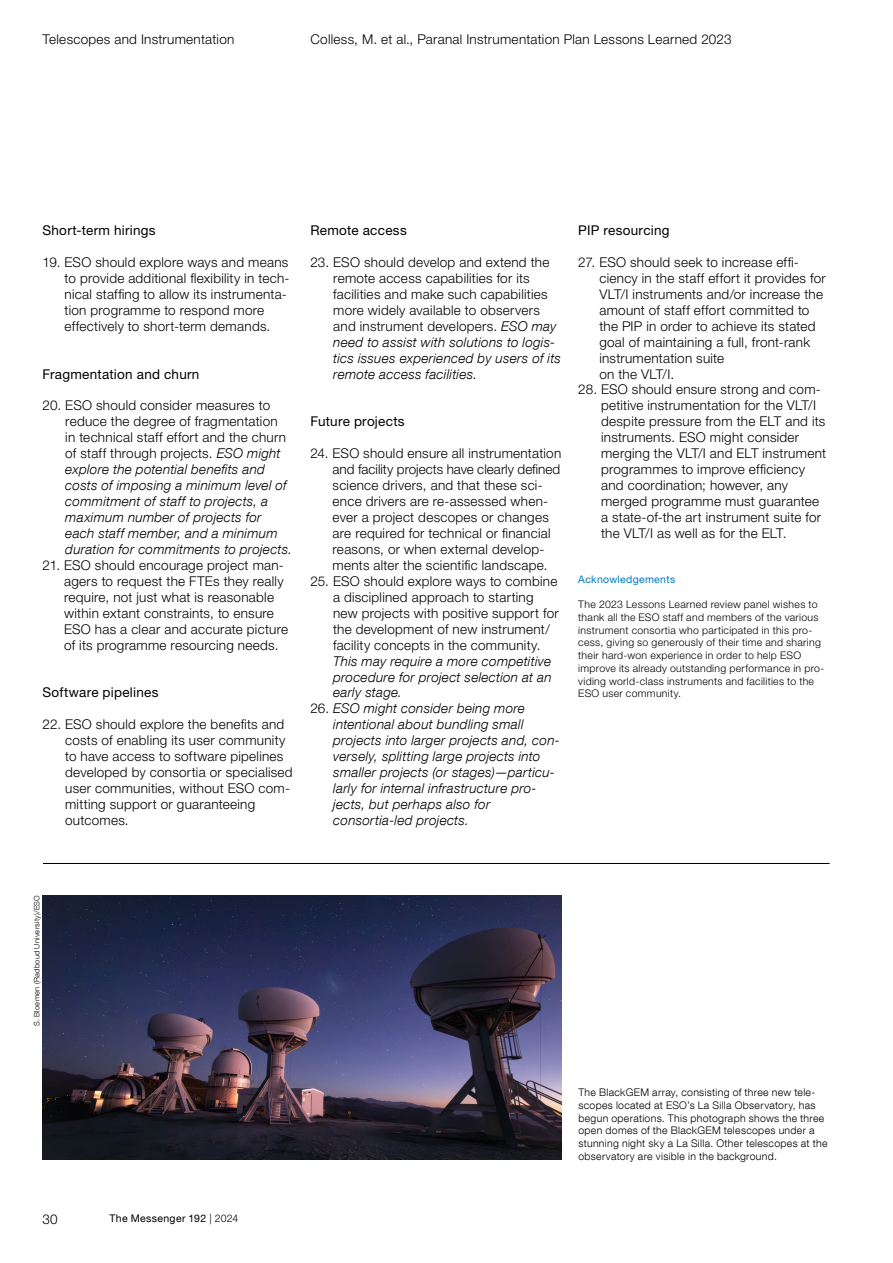
<style>
.page{position:relative;width:893px;height:1263px;background:#fff}
.page>*{position:absolute;margin:0;border:0;box-sizing:border-box;transform-origin:0 0}
._45_9pt{font:300 13.5px/15.9px "Helvetica Neue LT Pro";letter-spacing:.02em;color:#000}
._45_9pt-2{font:italic 300 13.5px/15.9px "Helvetica Neue LT Com";letter-spacing:.02em;color:#000}
._55_9pt{font:13.5px "Helvetica Neue LT Pro";letter-spacing:.02em;color:#000}
._45_7pt_ZA_3_mm__left_align{font:300 10.5px/12.8px "Helvetica Neue LT Pro";letter-spacing:.03em;color:#000}
.Figure_captions{font:300 10.5px/12.8px "Helvetica Neue LT Com";letter-spacing:.03em;color:#000}
.t1{font:10.5px "Helvetica Neue LT Com";letter-spacing:.03em;color:#000}
._45_7pt_ZA_3_mm__left_align-2{font:10.5px "Helvetica Neue LT Pro";letter-spacing:.03em;color:#0078c2}
.Photo_credits{font:300 7.5px "Helvetica Neue LT Com";letter-spacing:.035em;color:#000}
.s1{font-family:"Helvetica Neue LT Pro";font-style:normal}
.s2{font-family:"Helvetica Neue LT Com";font-style:italic}
.s3{font-family:"Helvetica Neue LT Pro";font-weight:300}
</style>
<div class="page">
<hr style="left:43px;top:863px;width:787px;height:1px;background:#000">
<img style="left:43px;top:895px;width:518px;height:265px">
<p class="_45_9pt" style="left:43px;top:31px;width:193px">Telescopes and Instrumentation</p>
<p class="_45_9pt" style="left:310px;top:31px;width:423px">Colless, M. et al., Paranal Instrumentation Plan Lessons Learned 2023</p>
<p class="_55_9pt" style="left:43px;top:222px;width:115px">Short-term hirings</p>
<p class="_45_9pt" style="left:65px;top:254px;width:226px;text-indent:-22px">19. ESO should explore ways and means to provide additional flexibility in tech&shy;nical staffing to allow its instrumenta&shy;tion programme to respond more effectively to short-term demands.</p>
<p class="_55_9pt" style="left:43px;top:365px;width:158px">Fragmentation and churn</p>
<p class="_45_9pt-2" style="left:65px;top:397px;width:228px;text-indent:-23px"><span class="s1">20. ESO should consider measures to reduce the degree of fragmentation<br>in technical staff effort and the churn of staff through projects.</span> ESO might explore the potential benefits and costs of imposing a minimum level of commitment of staff to projects, a maximum number of projects for each staff member, and a minimum duration for commitments to projects.</p>
<p class="_45_9pt" style="left:64px;top:557px;width:225px;text-indent:-22px">21. ESO should encourage project man&shy;agers to request the FTEs they really require, not just what is reasonable within extant constraints, to ensure ESO has a clear and accurate picture of its programme resourcing needs.</p>
<p class="_55_9pt" style="left:43px;top:684px;width:117px">Software pipelines</p>
<p class="_45_9pt" style="left:65px;top:716px;width:229px;text-indent:-23px">22. ESO should explore the benefits and costs of enabling its user community to have access to software pipelines developed by consortia or specialised user communities, without ESO com&shy;mitting support or guaranteeing outcomes.</p>
<p class="_55_9pt" style="left:310px;top:222px;width:98px">Remote access</p>
<p class="_45_9pt" style="left:333px;top:254px;width:229px;text-indent:-23px">23. ESO should develop and extend the remote access capabilities for its facilities and make such capabilities more widely available to observers and instrument developers. <span class="s2">ESO may need to assist with solutions to logis&shy;tics issues experienced by users of its remote access facilities.</span></p>
<p class="_55_9pt" style="left:310px;top:413px;width:96px">Future projects</p>
<p class="_45_9pt" style="left:333px;top:445px;width:230px;text-indent:-22px">24. ESO should ensure all instrumentation and facility projects have clearly defined science drivers, and that these sci&shy;ence drivers are re-assessed when&shy;ever a project descopes or changes are required for technical or financial reasons, or when external develop&shy;ments alter the scientific landscape.</p>
<p class="_45_9pt" style="left:333px;top:573px;width:227px;text-indent:-23px">25. ESO should explore ways to combine a disciplined approach to starting new projects with positive support for the development of new instrument/ facility concepts in the community.<br><span class="s2">This may require a more competitive procedure for project selection at an early stage.</span></p>
<p class="_45_9pt-2" style="left:333px;top:700px;width:228px;text-indent:-23px"><span class="s1">26.</span> ESO might consider being more intentional about bundling small projects into larger projects and, con&shy;versely, splitting large projects into smaller projects (or stages)—particu&shy;larly for internal infrastructure pro&shy;jects, but perhaps also for consortia-led projects.</p>
<p class="_55_9pt" style="left:578px;top:222px;width:93px">PIP resourcing</p>
<p class="_45_9pt" style="left:599px;top:254px;width:228px;text-indent:-21px">27. ESO should seek to increase effi&shy;ciency in the staff effort it provides for VLT/I instruments and/or increase the amount of staff effort committed to the PIP in order to achieve its stated goal of maintaining a full, front-rank instrumentation suite<br>on the VLT/I.</p>
<p class="_45_9pt" style="left:601px;top:381px;width:226px;text-indent:-23px">28. ESO should ensure strong and com&shy;petitive instrumentation for the VLT/I despite pressure from the ELT and its instruments. ESO might consider merging the VLT/I and ELT instrument programmes to improve efficiency and coordination; however, any merged programme must guarantee a state-of-the art instrument suite for the VLT/I as well as for the ELT.</p>
<p class="_45_7pt_ZA_3_mm__left_align-2" style="left:578px;top:572px;width:98px">Acknowledgements</p>
<p class="_45_7pt_ZA_3_mm__left_align" style="left:578px;top:598px;width:247px">The 2023 Lessons Learned review panel wishes to thank all the ESO staff and members of the various instrument consortia who participated in this pro&shy;cess, giving so generously of their time and sharing their hard-won experience in order to help ESO improve its already outstanding performance in pro&shy;viding world-class instruments and facilities to the ESO user community.</p>
<p class="Photo_credits" style="left:32px;top:1026px;width:132px;rotate:-90deg">S. Bloemen (Radboud University)/ESO</p>
<p class="_45_9pt" style="left:43px;top:1211px;width:17px">30</p>
<p class="t1" style="left:109px;top:1211px;width:130px">The Messenger 192 <span class="s3">| 2024</span></p>
<p class="Figure_captions" style="left:578px;top:1086px;width:251px">The BlackGEM array, consisting of three new tele&shy;scopes located at ESO’s La Silla Observatory, has begun operations. This photograph shows the three open domes of the BlackGEM telescopes under a stunning night sky a La Silla. Other telescopes at the observatory are visible in the background.</p>
</div>
